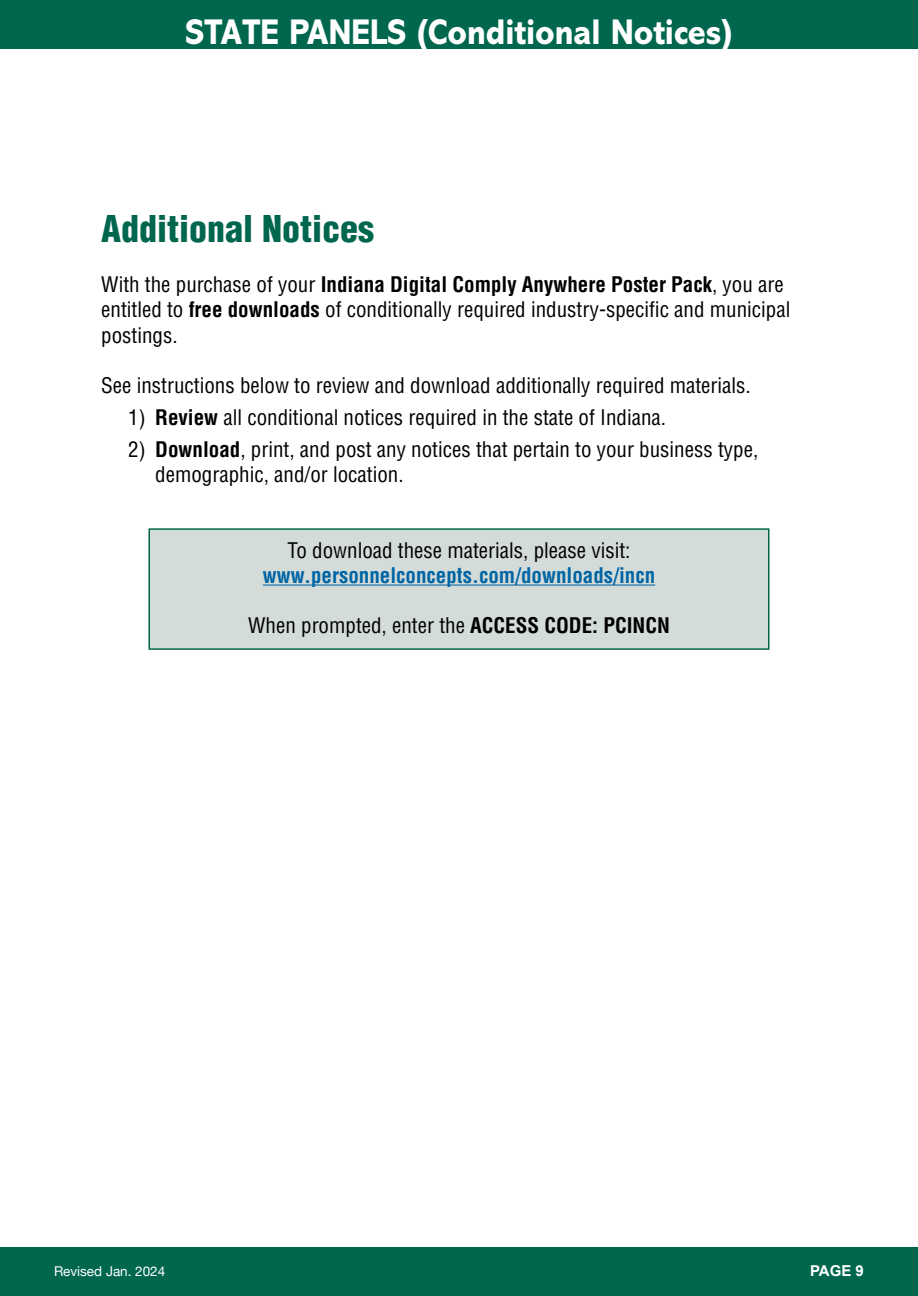
<style>
.page{position:relative;width:918px;height:1296px;background:#fff}
.page>*{position:absolute;margin:0;border:0;box-sizing:border-box;transform-origin:0 0}
.t1{font:800 36px "Abadi MT Pro";color:#fff;scale:.9 1}
.t2{font:900 condensed 36px "Helvetica LT Std";color:#00674e}
.t3{font:condensed 21px/25.2px "Helvetica LT Std";color:#000}
.t4{font:700 condensed 21px "Helvetica LT Std";color:#0065a4}
.t5{font:700 15px "Arial";color:#fff}
.t6{font:13.5px "Helvetica Neue";color:#fff}
.s1{font-weight:700}
</style>
<div class="page">
<div style="left:0;top:0;width:918px;height:49px;background:#00674e"></div>
<div style="left:0;top:1247px;width:918px;height:49px;background:#00674e"></div>
<div style="left:148px;top:528px;width:622px;height:122px;background:#d4dcda;border:2px solid #006548"></div>
<hr style="left:263px;top:585px;width:392px;height:1px;background:#0065a4">
<h1 class="t1" style="left:186px;top:12px;width:609px">STATE PANELS (Conditional Notices)</h1>
<h1 class="t2" style="left:101px;top:206px;width:275px">Additional Notices</h1>
<p class="t3" style="left:101px;top:272px;width:691px">With the purchase of your <span class="s1">Indiana Digital Comply Anywhere Poster Pack</span>, you are entitled to <span class="s1">free downloads</span> of conditionally required industry-specific and municipal postings.</p>
<p class="t3" style="left:101px;top:373px;width:651px">See instructions below to review and download additionally required materials.</p>
<p class="t3" style="left:128px;top:405px;width:539px">1) <span class="s1">Review</span> all conditional notices required in the state of Indiana.</p>
<p class="t3" style="left:155px;top:437px;width:605px;text-indent:-27px">2) <span class="s1">Download</span>, print, and post any notices that pertain to your business type, demographic, and/or location.</p>
<p class="t3" style="left:287px;top:537px;width:345px">To download these materials, please visit:</p>
<p class="t4" style="left:263px;top:562px;width:394px">www.personnelconcepts.com/downloads/incn</p>
<p class="t3" style="left:248px;top:613px;width:423px">When prompted, enter the <span class="s1">ACCESS CODE: PCINCN</span></p>
<p class="t6" style="left:54px;top:1262px;width:113px">Revised Jan. 2024</p>
<p class="t5" style="left:810px;top:1261px;width:55px">PAGE 9</p>
</div>
